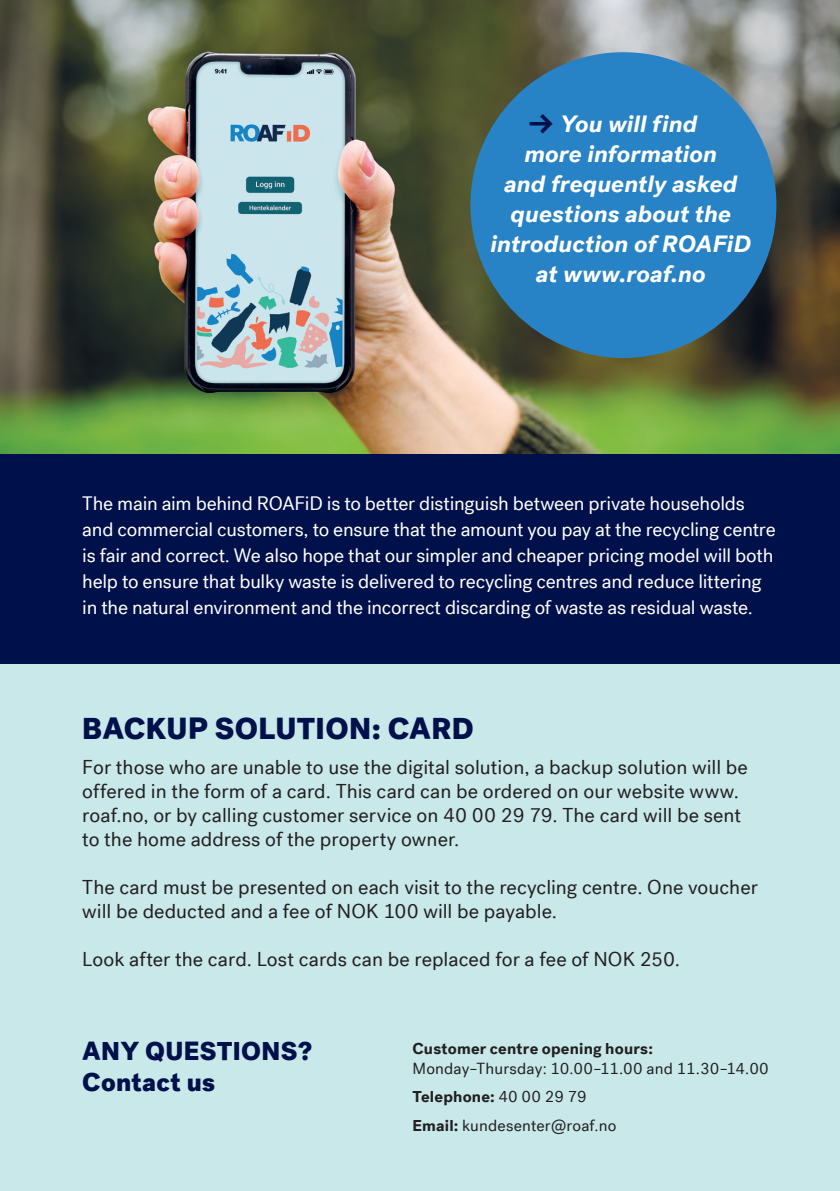
<style>
.page{position:relative;width:840px;height:1191px;background:#fff}
.page>*{position:absolute;margin:0;border:0;box-sizing:border-box;transform-origin:0 0}
.t1{font:900 30px "Post Grotesk";letter-spacing:.01em;color:#00104a}
.t2{font:900 25.6px/30.8px "Post Grotesk";letter-spacing:.015em;color:#00104a}
.t3{font:italic 700 24px "Post Grotesk";letter-spacing:.005em;color:#fff}
.t4{font:20px/24px "Post Grotesk";letter-spacing:.005em;color:#231f20}
.t5{font:19.4px/26px "Post Grotesk";letter-spacing:-.01em;color:#fff}
.t6{font:16px/20px "Post Grotesk";letter-spacing:.01em;color:#231f20}
.t7{font:700 16px "Post Grotesk";letter-spacing:.015em;color:#231f20}
.s1{font-style:normal;font-size:32px;color:#00104a}
.s2{font-weight:700}
.s3{font-weight:400}
</style>
<div class="page">
<div style="left:0;top:664px;width:839px;height:527px;background:#c8e8ea"></div>
<div style="left:0;top:454px;width:839px;height:210px;background:#00104a"></div>
<img style="left:0;top:0;width:839px;height:454px">
<div style="left:470px;top:52px;width:306px;height:306px;background:#2783c5;border-radius:50%"></div>
<p class="t3" style="left:527px;top:109px;width:171px"><span class="s1">→</span> You will find</p>
<p class="t3" style="left:524px;top:139px;width:194px">more information</p>
<p class="t3" style="left:504px;top:169px;width:234px">and frequently asked</p>
<p class="t3" style="left:510px;top:199px;width:222px">questions about the</p>
<p class="t3" style="left:490px;top:229px;width:262px">introduction of ROAFiD</p>
<p class="t3" style="left:535px;top:259px;width:171px">at www.roaf.no</p>
<p class="t5" style="left:82px;top:490px;width:694px">The main aim behind ROAFiD is to better distinguish between private households and commercial customers, to ensure that the amount you pay at the recycling centre is fair and correct. We also hope that our simpler and cheaper pricing model will both help to ensure that bulky waste is delivered to recycling centres and reduce littering in the natural environment and the incorrect discarding of waste as residual waste.</p>
<p class="t1" style="left:82px;top:709px;width:393px">BACKUP SOLUTION: CARD</p>
<p class="t4" style="left:82px;top:755px;width:666px">For those who are unable to use the digital solution, a backup solution will be offered in the form of a card. This card can be ordered on our website www. roaf.no, or by calling customer service on 40 00 29 79. The card will be sent to the home address of the property owner.</p>
<p class="t4" style="left:82px;top:875px;width:676px">The card must be presented on each visit to the recycling centre. One voucher will be deducted and a fee of NOK 100 will be payable.</p>
<p class="t4" style="left:82px;top:947px;width:599px">Look after the card. Lost cards can be replaced for a fee of NOK 250.</p>
<p class="t2" style="left:82px;top:1036px;width:231px">ANY QUESTIONS?<br>Contact us</p>
<p class="t6" style="left:412px;top:1038px;width:358px"><span class="s2">Customer centre opening hours:<br></span>Monday–Thursday: 10.00–11.00 and 11.30–14.00</p>
<p class="t7" style="left:412px;top:1086px;width:176px">Telephone: <span class="s3">40 00 29 79</span></p>
<p class="t6" style="left:412px;top:1115px;width:205px"><span class="s2">Email:</span> kundesenter@roaf.no</p>
</div>
